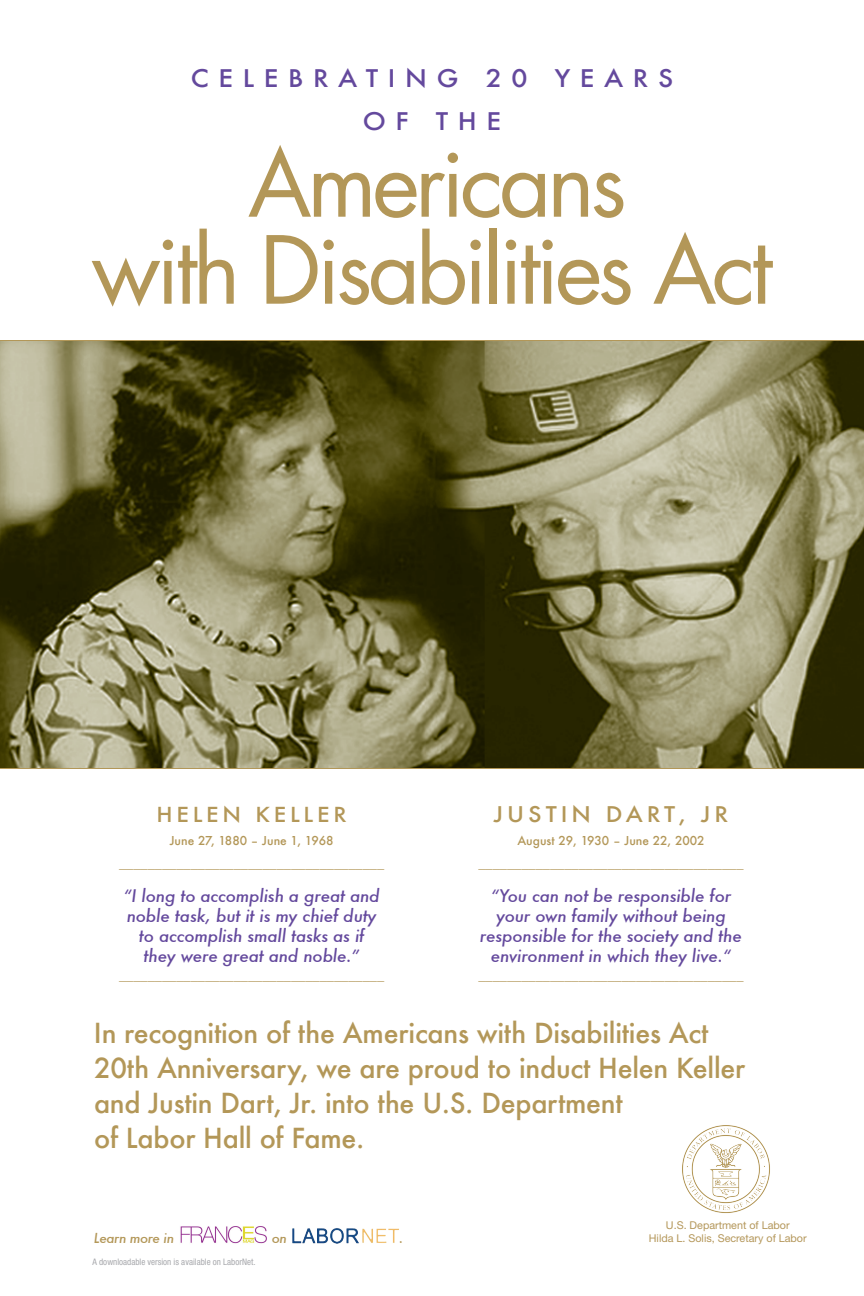
<style>
.page{position:relative;width:864px;height:1296px;background:#fff}
.page>*{position:absolute;margin:0;border:0;box-sizing:border-box;transform-origin:0 0}
.t1{font:91px/87px "Futura";letter-spacing:-.05em;color:#b39758;text-align:center}
.t2{font:500 27px/35px "Futura";letter-spacing:-.01em;color:#b39758}
.t3{font:500 23.8px/43px "Futura";letter-spacing:.37em;color:#64499d;text-align:center;scale:1.09 1}
.t4{font:500 21.1px "Futura";letter-spacing:.17em;color:#b39758;scale:1.09 1}
.t5{font:500 20.2px "Futura";letter-spacing:.17em;color:#b39758;scale:1.09 1}
.t6{font:italic 500 17px "Futura";letter-spacing:-.01em;color:#64499d}
.t7{font:14.3px "Optima";color:#b39758}
.t8{font:italic 500 13.5px "Futura";letter-spacing:-.03em;color:#b39758}
.t9{font:500 12px "Futura";color:#b39758}
.t10{font:10.8px/12.9px "Helvetica Neue";color:#b4975a;text-align:center}
.t11{font:condensed 9px "Helvetica Neue";color:#a8a9ad}
</style>
<div class="page">
<svg style="left:0;top:340px;width:864px;height:429px;background:#78744c"></svg>
<img style="left:682px;top:1125px;width:88px;height:88px">
<img style="left:180px;top:1226px;width:87px;height:18px">
<img style="left:292px;top:1228px;width:107px;height:15px">
<p class="t3" style="left:191px;top:56px;width:444px">Celebrating 20 years of tHe</p>
<p class="t1" style="left:91px;top:138px;width:683px">Americans<br>with Disabilities Act</p>
<p class="t5" style="left:157px;top:801px;width:176px">Helen keller</p>
<p class="t4" style="left:494px;top:800px;width:217px">justin dart, jr</p>
<p class="t9" style="left:170px;top:832px;width:165px">june 27, 1880 – june 1, 1968</p>
<p class="t9" style="left:517px;top:832px;width:189px">august 29, 1930 – june 22, 2002</p>
<p class="t6" style="left:123px;top:884px;width:258px">“I long to accomplish a great and</p>
<p class="t6" style="left:491px;top:884px;width:242px">“You can not be responsible for</p>
<p class="t6" style="left:127px;top:904px;width:251px">noble task, but it is my chief duty</p>
<p class="t6" style="left:496px;top:904px;width:231px">your own family without being</p>
<p class="t6" style="left:139px;top:924px;width:227px">to accomplish small tasks as if</p>
<p class="t6" style="left:480px;top:924px;width:264px">responsible for the society and the</p>
<p class="t6" style="left:144px;top:944px;width:217px">they were great and noble.”</p>
<p class="t6" style="left:491px;top:944px;width:242px">environment in which they live.“</p>
<p class="t7" style="left:478px;top:855px;width:267px">_____________________________________</p>
<p class="t7" style="left:119px;top:855px;width:267px">_____________________________________</p>
<p class="t7" style="left:119px;top:967px;width:267px">_____________________________________</p>
<p class="t7" style="left:478px;top:967px;width:267px">_____________________________________</p>
<p class="t2" style="left:94px;top:1015px;width:653px">in recognition of the americans with disabilities act 20th anniversary, we are proud to induct Helen keller and justin dart, jr. into the u.s. department<br>of labor Hall of fame.</p>
<p class="t8" style="left:94px;top:1228px;width:82px">Learn more in</p>
<p class="t8" style="left:272px;top:1228px;width:17px">on</p>
<p class="t8" style="left:399px;top:1228px;width:6px">.</p>
<p class="t11" style="left:92px;top:1257px;width:165px">A downloadable version is available on LaborNet.</p>
<p class="t10" style="left:649px;top:1219px;width:159px">U.S. Department of Labor<br>Hilda L. Solis, Secretary of Labor</p>
</div>
